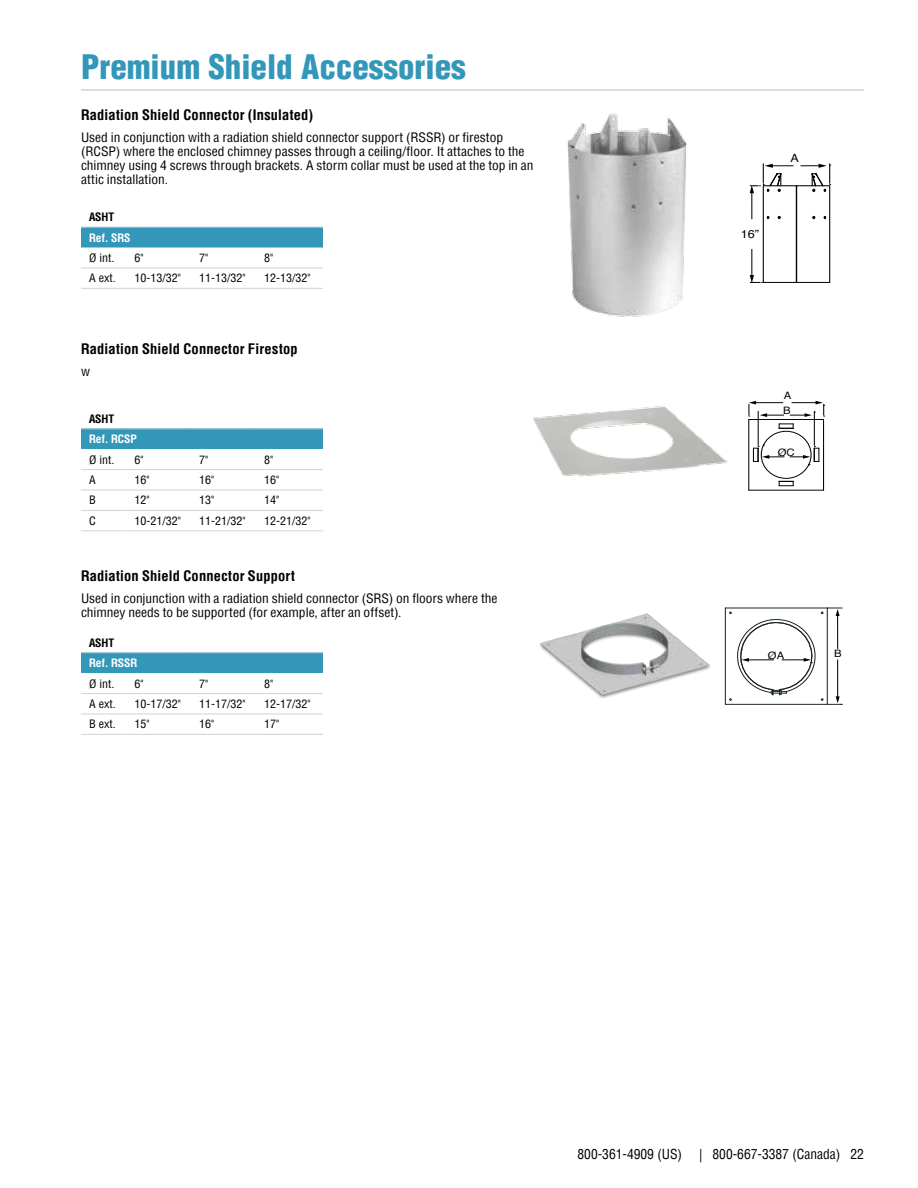
<style>
.page{position:relative;width:918px;height:1188px;background:#fff}
.page>*{position:absolute;margin:0;border:0;box-sizing:border-box;transform-origin:0 0}
.t1{font:900 condensed 33px "Helvetica";color:#3397b9}
.t2{font:700 condensed 14.25px "Helvetica";letter-spacing:.015em;color:#000;scale:1.06 1}
.t3{font:condensed 13.5px "Helvetica";color:#000}
.t4{font:condensed 12.75px/14.2px "Helvetica";color:#000;scale:1.06 1}
.t5{font:condensed 11.4px "Helvetica";color:#000;scale:1.06 1}
.t6{font:700 condensed 11.4px "Helvetica";color:#fff;scale:1.06 1}
.t7{font:700 condensed 11.4px "Helvetica";color:#000;scale:1.06 1}
.t8{font:11.4px "Helvetica";color:#000;scale:1.1 1}
.t9{font:10.2px/14.7px "Helvetica";color:#000;scale:1.1 1}
</style>
<div class="page">
<img style="left:567px;top:113px;width:120px;height:204px">
<hr style="left:763px;top:282px;width:67px;height:1px;background:#000">
<hr style="left:763px;top:186px;width:1px;height:96px;background:#000">
<hr style="left:796px;top:186px;width:1px;height:96px;background:#000">
<hr style="left:829px;top:186px;width:1px;height:96px;background:#000">
<hr style="left:763px;top:185px;width:67px;height:1px;background:#000">
<svg style="left:812px;top:216px;width:4px;height:3px"></svg>
<svg style="left:801px;top:164px;width:30px;height:28px"></svg>
<svg style="left:750px;top:164px;width:43px;height:55px"></svg>
<svg style="left:750px;top:249px;width:12px;height:34px"></svg>
<div style="left:81px;top:227px;width:242px;height:20px;background:#3397b9"></div>
<svg style="left:81px;top:247px;width:242px;height:21px"></svg>
<hr style="left:81px;top:227px;width:45px;height:1px;background:#d1d3d4">
<hr style="left:126px;top:227px;width:65px;height:1px;background:#d1d3d4">
<hr style="left:191px;top:227px;width:65px;height:1px;background:#d1d3d4">
<hr style="left:256px;top:227px;width:67px;height:1px;background:#d1d3d4">
<hr style="left:81px;top:268px;width:45px;height:1px;background:#d1d3d4">
<hr style="left:126px;top:268px;width:65px;height:1px;background:#d1d3d4">
<hr style="left:191px;top:268px;width:65px;height:1px;background:#d1d3d4">
<hr style="left:256px;top:268px;width:67px;height:1px;background:#d1d3d4">
<hr style="left:81px;top:288px;width:45px;height:1px;background:#d1d3d4">
<hr style="left:126px;top:288px;width:65px;height:1px;background:#d1d3d4">
<hr style="left:191px;top:288px;width:65px;height:1px;background:#d1d3d4">
<hr style="left:256px;top:288px;width:67px;height:1px;background:#d1d3d4">
<img style="left:533px;top:405px;width:195px;height:72px">
<hr style="left:748px;top:419px;width:1px;height:71px;background:#000">
<hr style="left:749px;top:490px;width:75px;height:1px;background:#000">
<svg style="left:779px;top:481px;width:15px;height:5px"></svg>
<svg style="left:779px;top:424px;width:15px;height:5px"></svg>
<hr style="left:823px;top:419px;width:1px;height:71px;background:#000">
<hr style="left:749px;top:419px;width:75px;height:1px;background:#000">
<div style="left:761px;top:431px;width:50px;height:48px;border:1px solid #000;border-radius:50%"></div>
<hr style="left:758px;top:411px;width:1px;height:35px;background:#000">
<hr style="left:814px;top:411px;width:1px;height:35px;background:#000">
<svg style="left:790px;top:401px;width:35px;height:16px"></svg>
<svg style="left:749px;top:401px;width:35px;height:16px"></svg>
<svg style="left:790px;top:446px;width:30px;height:20px"></svg>
<svg style="left:753px;top:445px;width:31px;height:17px"></svg>
<div style="left:81px;top:429px;width:242px;height:20px;background:#3397b9"></div>
<svg style="left:81px;top:489px;width:242px;height:42px"></svg>
<hr style="left:81px;top:429px;width:45px;height:1px;background:#d1d3d4">
<hr style="left:126px;top:429px;width:65px;height:1px;background:#d1d3d4">
<hr style="left:191px;top:429px;width:65px;height:1px;background:#d1d3d4">
<hr style="left:256px;top:429px;width:67px;height:1px;background:#d1d3d4">
<hr style="left:81px;top:469px;width:45px;height:1px;background:#d1d3d4">
<hr style="left:126px;top:469px;width:65px;height:1px;background:#d1d3d4">
<hr style="left:191px;top:469px;width:65px;height:1px;background:#d1d3d4">
<hr style="left:256px;top:469px;width:67px;height:1px;background:#d1d3d4">
<hr style="left:81px;top:490px;width:45px;height:1px;background:#d1d3d4">
<hr style="left:126px;top:490px;width:65px;height:1px;background:#d1d3d4">
<hr style="left:191px;top:490px;width:65px;height:1px;background:#d1d3d4">
<hr style="left:256px;top:490px;width:67px;height:1px;background:#d1d3d4">
<hr style="left:81px;top:510px;width:45px;height:1px;background:#d1d3d4">
<hr style="left:126px;top:510px;width:65px;height:1px;background:#d1d3d4">
<hr style="left:191px;top:510px;width:65px;height:1px;background:#d1d3d4">
<hr style="left:256px;top:510px;width:67px;height:1px;background:#d1d3d4">
<hr style="left:81px;top:531px;width:45px;height:1px;background:#d1d3d4">
<hr style="left:126px;top:531px;width:65px;height:1px;background:#d1d3d4">
<hr style="left:191px;top:531px;width:65px;height:1px;background:#d1d3d4">
<hr style="left:256px;top:531px;width:67px;height:1px;background:#d1d3d4">
<img style="left:540px;top:613px;width:170px;height:86px">
<hr style="left:725px;top:608px;width:1px;height:96px;background:#182321">
<hr style="left:725px;top:704px;width:102px;height:1px;background:#182321">
<hr style="left:725px;top:608px;width:102px;height:1px;background:#182321">
<svg style="left:729px;top:608px;width:113px;height:97px"></svg>
<div style="left:81px;top:653px;width:242px;height:20px;background:#3397b9"></div>
<svg style="left:81px;top:713px;width:242px;height:1px"></svg>
<hr style="left:81px;top:652px;width:45px;height:1px;background:#d1d3d4">
<hr style="left:126px;top:652px;width:65px;height:1px;background:#d1d3d4">
<hr style="left:191px;top:652px;width:65px;height:1px;background:#d1d3d4">
<hr style="left:256px;top:652px;width:67px;height:1px;background:#d1d3d4">
<hr style="left:81px;top:693px;width:45px;height:1px;background:#d1d3d4">
<hr style="left:126px;top:693px;width:65px;height:1px;background:#d1d3d4">
<hr style="left:191px;top:693px;width:65px;height:1px;background:#d1d3d4">
<hr style="left:256px;top:693px;width:67px;height:1px;background:#d1d3d4">
<hr style="left:81px;top:714px;width:45px;height:1px;background:#d1d3d4">
<hr style="left:126px;top:714px;width:65px;height:1px;background:#d1d3d4">
<hr style="left:191px;top:714px;width:65px;height:1px;background:#d1d3d4">
<hr style="left:256px;top:714px;width:67px;height:1px;background:#d1d3d4">
<hr style="left:81px;top:734px;width:45px;height:1px;background:#d1d3d4">
<hr style="left:126px;top:734px;width:65px;height:1px;background:#d1d3d4">
<hr style="left:191px;top:734px;width:65px;height:1px;background:#d1d3d4">
<hr style="left:256px;top:734px;width:67px;height:1px;background:#d1d3d4">
<hr style="left:81px;top:89px;width:783px;height:2px;background:#d1d3d4">
<h1 class="t1" style="left:81px;top:46px;width:386px">Premium Shield Accessories</h1>
<p class="t2" style="left:81px;top:106px;width:221px">Radiation Shield Connector (Insulated)</p>
<p class="t4" style="left:81px;top:130px;width:429px">Used in conjunction with a radiation shield connector support (RSSR) or firestop (RCSP) where the enclosed chimney passes through a ceiling/floor. It attaches to the chimney using 4 screws through brackets. A storm collar must be used at the top in an attic installation.</p>
<p class="t7" style="left:89px;top:210px;width:25px">ASHT</p>
<p class="t6" style="left:89px;top:231px;width:41px">Ref. SRS</p>
<p class="t5" style="left:89px;top:250px;width:25px">Ø int.</p>
<p class="t5" style="left:134px;top:250px;width:10px">6"</p>
<p class="t5" style="left:199px;top:250px;width:10px">7"</p>
<p class="t5" style="left:264px;top:250px;width:10px">8"</p>
<p class="t5" style="left:89px;top:271px;width:27px">A ext.</p>
<p class="t5" style="left:134px;top:271px;width:45px">10-13/32"</p>
<p class="t5" style="left:199px;top:271px;width:45px">11-13/32"</p>
<p class="t5" style="left:264px;top:271px;width:45px">12-13/32"</p>
<p class="t2" style="left:81px;top:340px;width:206px">Radiation Shield Connector Firestop</p>
<p class="t4" style="left:81px;top:364px;width:10px">w</p>
<p class="t7" style="left:89px;top:412px;width:25px">ASHT</p>
<p class="t6" style="left:89px;top:432px;width:46px">Ref. RCSP</p>
<p class="t5" style="left:89px;top:452px;width:25px">Ø int.</p>
<p class="t5" style="left:134px;top:452px;width:10px">6"</p>
<p class="t5" style="left:199px;top:452px;width:10px">7"</p>
<p class="t5" style="left:264px;top:452px;width:10px">8"</p>
<p class="t5" style="left:89px;top:473px;width:8px">A</p>
<p class="t5" style="left:134px;top:473px;width:16px">16"</p>
<p class="t5" style="left:199px;top:473px;width:16px">16"</p>
<p class="t5" style="left:264px;top:473px;width:16px">16"</p>
<p class="t5" style="left:89px;top:493px;width:8px">B</p>
<p class="t5" style="left:134px;top:493px;width:16px">12"</p>
<p class="t5" style="left:199px;top:493px;width:16px">13"</p>
<p class="t5" style="left:264px;top:493px;width:16px">14"</p>
<p class="t5" style="left:89px;top:513px;width:8px">C</p>
<p class="t5" style="left:134px;top:513px;width:45px">10-21/32"</p>
<p class="t5" style="left:199px;top:513px;width:45px">11-21/32"</p>
<p class="t5" style="left:264px;top:513px;width:45px">12-21/32"</p>
<p class="t2" style="left:81px;top:567px;width:203px">Radiation Shield Connector Support</p>
<p class="t4" style="left:81px;top:591px;width:394px">Used in conjunction with a radiation shield connector (SRS) on floors where the chimney needs to be supported (for example, after an offset).</p>
<p class="t7" style="left:89px;top:636px;width:25px">ASHT</p>
<p class="t6" style="left:89px;top:656px;width:47px">Ref. RSSR</p>
<p class="t5" style="left:89px;top:676px;width:25px">Ø int.</p>
<p class="t5" style="left:134px;top:676px;width:10px">6"</p>
<p class="t5" style="left:199px;top:676px;width:10px">7"</p>
<p class="t5" style="left:264px;top:676px;width:10px">8"</p>
<p class="t5" style="left:89px;top:696px;width:27px">A ext.</p>
<p class="t5" style="left:134px;top:696px;width:45px">10-17/32"</p>
<p class="t5" style="left:199px;top:696px;width:45px">11-17/32"</p>
<p class="t5" style="left:264px;top:696px;width:45px">12-17/32"</p>
<p class="t5" style="left:89px;top:717px;width:27px">B ext.</p>
<p class="t5" style="left:134px;top:717px;width:16px">15"</p>
<p class="t5" style="left:199px;top:717px;width:16px">16"</p>
<p class="t5" style="left:264px;top:717px;width:16px">17"</p>
<p class="t8" style="left:741px;top:226px;width:18px">16”</p>
<p class="t8" style="left:790px;top:149px;width:9px">A</p>
<p class="t9" style="left:783px;top:389px;width:9px">A<br>B</p>
<p class="t9" style="left:778px;top:445px;width:17px">ØC</p>
<p class="t9" style="left:768px;top:648px;width:16px">ØA</p>
<p class="t9" style="left:834px;top:647px;width:8px">B</p>
<p class="t3" style="left:578px;top:1145px;width:288px">800-361-4909 (US) | 800-667-3387 (Canada) 22</p>
</div>
